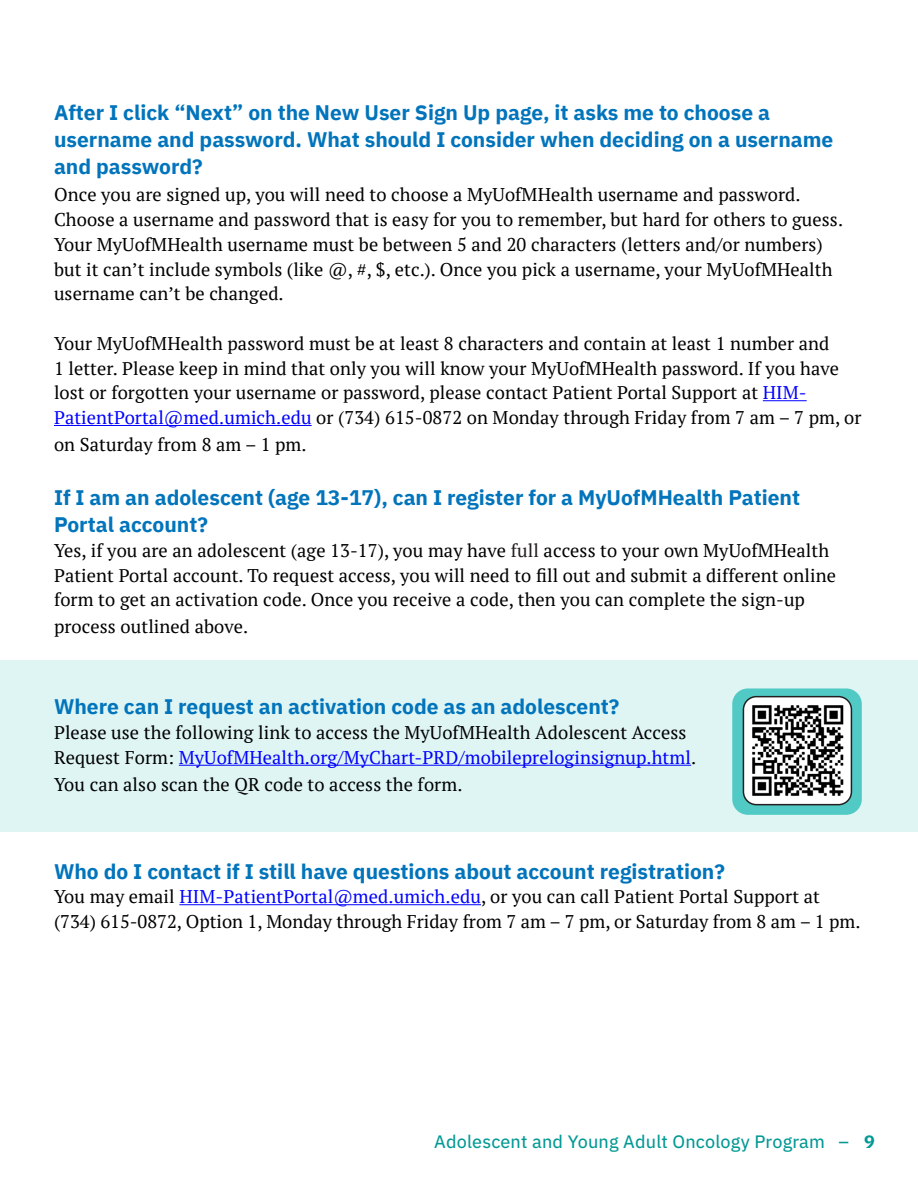
<style>
.page{position:relative;width:918px;height:1188px;background:#fff}
.page>*{position:absolute;margin:0;border:0;box-sizing:border-box;transform-origin:0 0}
.Normal0{font:700 21px/27px "IBM Plex Sans";color:#0174bb}
.heading_30{font:700 21px/27px "IBM Plex Sans";color:#0174bb}
.Normal0-2{font:18.3px/24.8px "PT Serif";letter-spacing:.005em;color:#000}
.heading_30-2{font:18.3px/24.8px "PT Serif";letter-spacing:.005em;color:#000}
.t1{font:18px "IBM Plex Sans Text";letter-spacing:.01em;color:#039994}
.s1{color:#00f}
.s2{color:#231f20}
.s3{font-family:"IBM Plex Sans";font-weight:700}
</style>
<div class="page">
<div style="left:0;top:660px;width:918px;height:172px;background:#dff5f4"></div>
<svg style="left:732px;top:688px;width:130px;height:127px;background:#54c7c2"></svg>
<hr style="left:763px;top:400px;width:44px;height:1px;background:#00f">
<hr style="left:54px;top:425px;width:258px;height:1px;background:#00f">
<hr style="left:179px;top:765px;width:512px;height:1px;background:#00f">
<hr style="left:179px;top:904px;width:302px;height:1px;background:#00f">
<div style="left:743px;top:697px;width:108px;height:108px;background:#fff;border-radius:13px"></div>
<img style="left:752px;top:705px;width:92px;height:91px">
<div style="left:743px;top:696px;width:109px;height:109px;border:2px solid #231f20;border-radius:13px"></div>
<p class="heading_30" style="left:54px;top:97px;width:781px">After I click “Next” on the New User Sign Up page, it asks me to choose a username and password. What should I consider when deciding on a username and password?</p>
<p class="heading_30-2" style="left:54px;top:182px;width:791px">Once you are signed up, you will need to choose a MyUofMHealth username and password.<br>Choose a username and password that is easy for you to remember, but hard for others to guess.<br>Your MyUofMHealth username must be between 5 and 20 characters (letters and/or numbers) but it can’t include symbols (like @, #, $, etc.). Once you pick a username, your MyUofMHealth username can’t be changed.</p>
<p class="Normal0-2" style="left:54px;top:331px;width:809px">Your MyUofMHealth password must be at least 8 characters and contain at least 1 number and<br>1 letter. Please keep in mind that only you will know your MyUofMHealth password. If you have lost or forgotten your username or password, please contact Patient Portal Support at <span class="s1">HIM-PatientPortal@med.umich.edu</span> or (734) 615-0872 on Monday through Friday from 7 am – 7 pm, or</p>
<p class="Normal0-2" style="left:54px;top:432px;width:254px">on Saturday from 8 am – 1 pm.</p>
<p class="Normal0" style="left:54px;top:482px;width:748px">If I am an adolescent (age 13-17), can I register for a MyUofMHealth Patient<br>Portal account?</p>
<p class="Normal0-2" style="left:54px;top:538px;width:784px">Yes, if you are an adolescent (age 13-17), you may have <span class="s2">full</span> access to your own MyUofMHealth<br>Patient Portal account. To request access, you will need to fill out and submit a different online form to get an activation code. Once you receive a code, then you can complete the sign-up</p>
<p class="Normal0-2" style="left:54px;top:614px;width:196px">process outlined above.</p>
<p class="Normal0" style="left:54px;top:692px;width:567px">Where can I request an activation code as an adolescent?</p>
<p class="Normal0-2" style="left:54px;top:720px;width:644px">Please use the following link to access the MyUofMHealth Adolescent Access<br>Request Form: <span class="s1">MyUofMHealth.org/MyChart-PRD/mobilepreloginsignup.html</span>.</p>
<p class="Normal0-2" style="left:54px;top:772px;width:410px">You can also scan the QR code to access the form.</p>
<p class="Normal0" style="left:54px;top:856px;width:673px">Who do I contact if I still have questions about account registration?</p>
<p class="Normal0-2" style="left:54px;top:884px;width:808px">You may email <span class="s1">HIM-PatientPortal@med.umich.edu</span>, or you can call Patient Portal Support at (734) 615-0872, Option 1, Monday through Friday from 7 am – 7 pm, or Saturday from 8 am – 1 pm.</p>
<p class="t1" style="left:434px;top:1128px;width:442px">Adolescent and Young Adult Oncology Program – <span class="s3">9</span></p>
</div>
